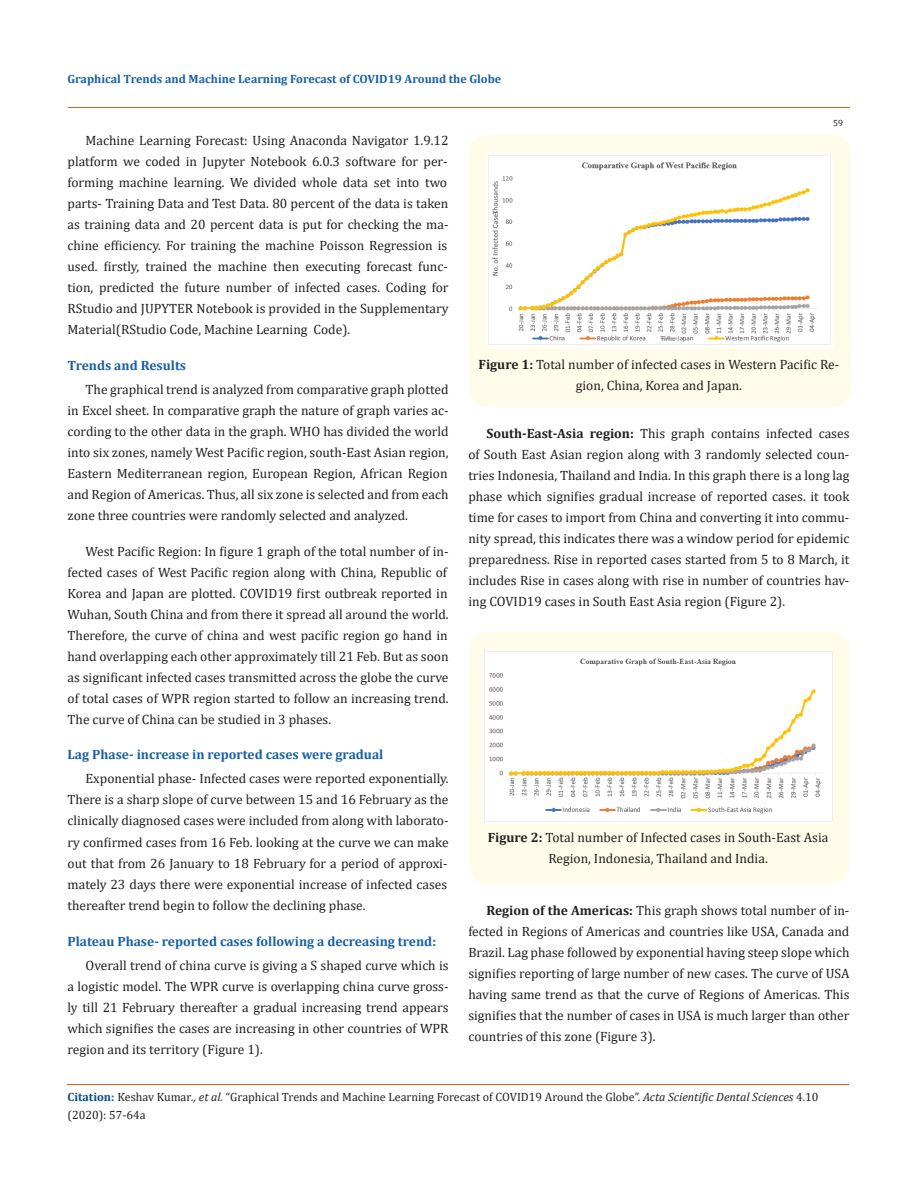
<style>
.page{position:relative;width:917px;height:1188px;background:#fff}
.page>*{position:absolute;margin:0;border:0;box-sizing:border-box;transform-origin:0 0}
.t1{font:13.5px/21px "Cambria";color:#231f20;text-align:justify}
.t2{font:700 13.5px/24px "Cambria";color:#1560a6}
.t3{font:12px/18px "Cambria";color:#231f20}
.t4{font:700 12px "Cambria";color:#1560a6}
.t5{font:9px "Cambria";color:#231f20}
.s1{font-weight:700;color:#1560a6}
.s2{font-weight:400;color:#231f20}
.s3{font-weight:700}
.s4{font-weight:700;color:#035089}
.s5{font-style:italic}
</style>
<div class="page">
<div style="left:469px;top:135px;width:382px;height:272px;background:#fffde9;border-radius:18px"></div>
<img style="left:487px;top:153px;width:345px;height:194px">
<div style="left:469px;top:632px;width:380px;height:251px;background:#fffde9;border-radius:18px"></div>
<img style="left:483px;top:651px;width:349px;height:173px">
<hr style="left:68px;top:108px;width:781px;height:1px;background:#e05d1a">
<hr style="left:68px;top:1084px;width:781px;height:1px;background:#e05d1a">
<p class="t4" style="left:68px;top:70px;width:435px">Graphical Trends and Machine Learning Forecast of COVID19 Around the Globe</p>
<p class="t5" style="left:833px;top:118px;width:11px">59</p>
<p class="t1" style="left:67px;top:130px;width:382px;text-indent:18px">Machine Learning Forecast: Using Anaconda Navigator 1.9.12 platform we coded in Jupyter Notebook 6.0.3 software for per&shy;forming machine learning. We divided whole data set into two parts- Training Data and Test Data. 80 percent of the data is taken as training data and 20 percent data is put for checking the ma&shy;chine efficiency. For training the machine Poisson Regression is used. firstly, trained the machine then executing forecast func&shy;tion, predicted the future number of infected cases. Coding for RStudio and JUPYTER Notebook is provided in the Supplementary Material(RStudio Code, Machine Learning Code).</p>
<p class="t1" style="left:86px;top:353px;width:364px;line-height:24px;text-indent:-18px"><span class="s1">Trends and Results<br></span>The graphical trend is analyzed from comparative graph plotted</p>
<p class="t1" style="left:68px;top:399px;width:382px">in Excel sheet. In comparative graph the nature of graph varies ac&shy;cording to the other data in the graph. WHO has divided the world into six zones, namely West Pacific region, south-East Asian region, Eastern Mediterranean region, European Region, African Region and Region of Americas. Thus, all six zone is selected and from each zone three countries were randomly selected and analyzed.</p>
<p class="t1" style="left:67px;top:540px;width:382px;text-align:left;text-indent:18px">West Pacific Region: In figure 1 graph of the total number of in&shy;fected cases of West Pacific region along with China, Republic of Korea and Japan are plotted. COVID19 first outbreak reported in Wuhan, South China and from there it spread all around the world.<br>Therefore, the curve of china and west pacific region go hand in hand overlapping each other approximately till 21 Feb. But as soon as significant infected cases transmitted across the globe the curve of total cases of WPR region started to follow an increasing trend.<br>The curve of China can be studied in 3 phases.</p>
<p class="t1" style="left:86px;top:742px;width:364px;line-height:24px;text-indent:-18px"><span class="s1">Lag Phase- increase in reported cases were gradual<br></span>Exponential phase- Infected cases were reported exponentially.</p>
<p class="t1" style="left:68px;top:789px;width:382px">There is a sharp slope of curve between 15 and 16 February as the clinically diagnosed cases were included from along with laborato&shy;ry confirmed cases from 16 Feb. looking at the curve we can make out that from 26 January to 18 February for a period of approxi&shy;mately 23 days there were exponential increase of infected cases thereafter trend begin to follow the declining phase.</p>
<p class="t2" style="left:86px;top:929px;width:364px;text-indent:-18px">Plateau Phase- reported cases following a decreasing trend:<br><span class="s2">Overall trend of china curve is giving a S shaped curve which is</span></p>
<p class="t1" style="left:67px;top:975px;width:382px">a logistic model. The WPR curve is overlapping china curve gross&shy;ly till 21 February thereafter a gradual increasing trend appears which signifies the cases are increasing in other countries of WPR region and its territory (Figure 1).</p>
<p class="t1" style="left:478px;top:353px;width:362px;text-align:center"><span class="s3">Figure 1:</span> Total number of infected cases in Western Pacific Re&shy;gion, China, Korea and Japan.</p>
<p class="t1" style="left:468px;top:423px;width:382px;text-indent:18px"><span class="s3">South-East-Asia region:</span> This graph contains infected cases of South East Asian region along with 3 randomly selected coun&shy;tries Indonesia, Thailand and India. In this graph there is a long lag phase which signifies gradual increase of reported cases. it took time for cases to import from China and converting it into commu&shy;nity spread, this indicates there was a window period for epidemic preparedness. Rise in reported cases started from 5 to 8 March, it includes Rise in cases along with rise in number of countries hav&shy;ing COVID19 cases in South East Asia region (Figure 2).</p>
<p class="t1" style="left:488px;top:827px;width:342px;text-align:center"><span class="s3">Figure 2:</span> Total number of Infected cases in South-East Asia<br>Region, Indonesia, Thailand and India.</p>
<p class="t1" style="left:468px;top:900px;width:382px;text-indent:18px"><span class="s3">Region of the Americas:</span> This graph shows total number of in&shy;fected in Regions of Americas and countries like USA, Canada and Brazil. Lag phase followed by exponential having steep slope which signifies reporting of large number of new cases. The curve of USA having same trend as that the curve of Regions of Americas. This signifies that the number of cases in USA is much larger than other countries of this zone (Figure 3).</p>
<p class="t3" style="left:68px;top:1088px;width:752px"><span class="s4">Citation:</span> Keshav Kumar<span class="s5">., et al.</span> “Graphical Trends and Machine Learning Forecast of COVID19 Around the Globe”. <span class="s5">Acta Scientific Dental Sciences</span> 4.10 (2020): 57-64a</p>
</div>
